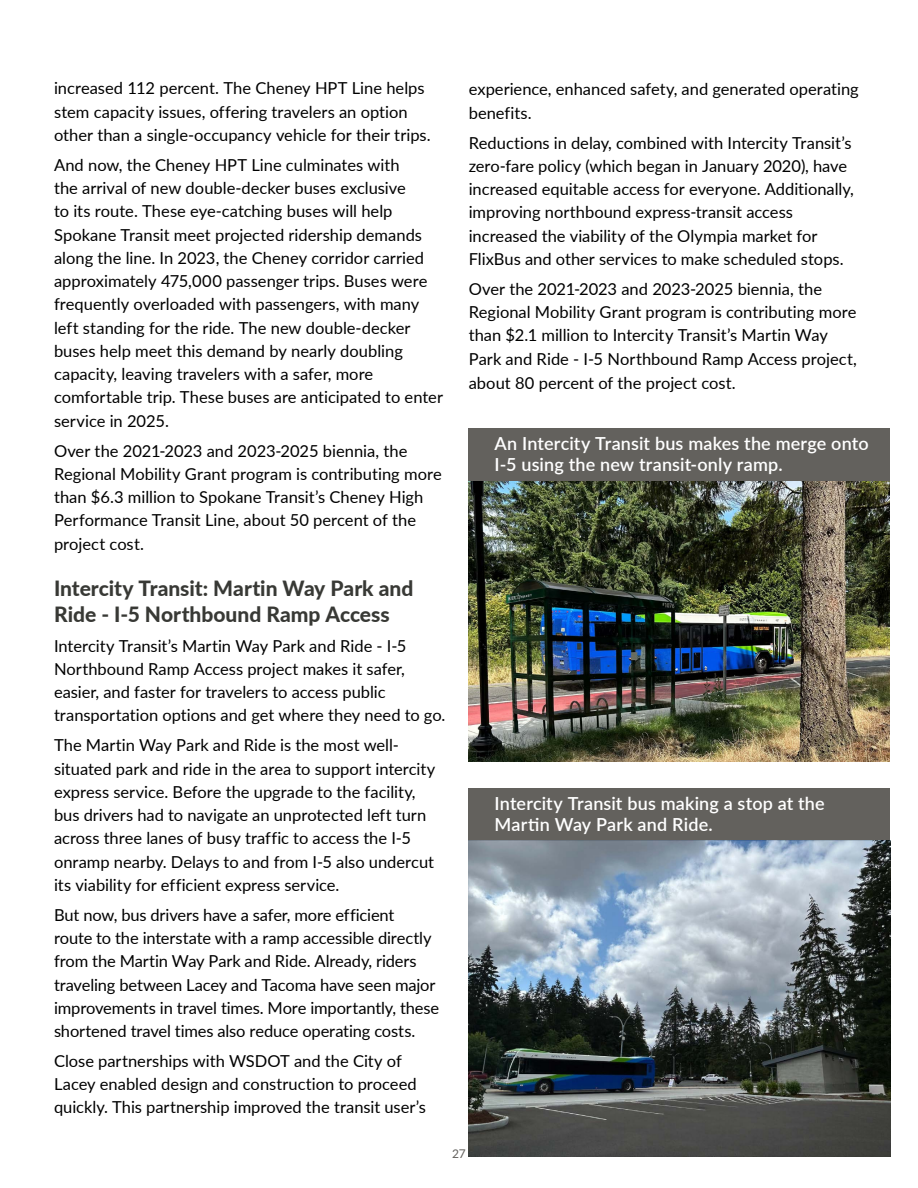
<style>
.page{position:relative;width:918px;height:1188px;background:#fff}
.page>*{position:absolute;margin:0;border:0;box-sizing:border-box;transform-origin:0 0}
.Subhead_2{font:800 21px/25.5px "Lato";color:#383935}
.Photo_caption{font:600 18px/21px "Lato";letter-spacing:.01em;color:#fff}
.Body_Copy{font:16.5px/23.2px "Lato";color:#000}
.t1{font:12px "Lato";color:#63615d}
</style>
<div class="page">
<div style="left:469px;top:428px;width:421px;height:54px;background:#63615d"></div>
<div style="left:469px;top:788px;width:421px;height:54px;background:#63615d"></div>
<img style="left:469px;top:481px;width:421px;height:281px">
<img style="left:469px;top:840px;width:421px;height:316px">
<p class="Body_Copy" style="left:54px;top:76px;width:378px">increased 112 percent. The Cheney HPT Line helps stem capacity issues, offering travelers an option other than a single-occupancy vehicle for their trips.</p>
<p class="Body_Copy" style="left:54px;top:152px;width:391px">And now, the Cheney HPT Line culminates with<br>the arrival of new double-decker buses exclusive<br>to its route. These eye-catching buses will help Spokane Transit meet projected ridership demands along the line. In 2023, the Cheney corridor carried approximately 475,000 passenger trips. Buses were frequently overloaded with passengers, with many left standing for the ride. The new double-decker buses help meet this demand by nearly doubling capacity, leaving travelers with a safer, more comfortable trip. These buses are anticipated to enter service in 2025.</p>
<p class="Body_Copy" style="left:54px;top:438px;width:389px">Over the 2021-2023 and 2023-2025 biennia, the Regional Mobility Grant program is contributing more than $6.3 million to Spokane Transit’s Cheney High Performance Transit Line, about 50 percent of the project cost.</p>
<p class="Subhead_2" style="left:54px;top:575px;width:361px">Intercity Transit: Martin Way Park and<br>Ride - I-5 Northbound Ramp Access</p>
<p class="Body_Copy" style="left:54px;top:633px;width:393px">Intercity Transit’s Martin Way Park and Ride - I-5<br>Northbound Ramp Access project makes it safer, easier, and faster for travelers to access public transportation options and get where they need to go.</p>
<p class="Body_Copy" style="left:54px;top:733px;width:383px">The Martin Way Park and Ride is the most well&shy;situated park and ride in the area to support intercity express service. Before the upgrade to the facility, bus drivers had to navigate an unprotected left turn across three lanes of busy traffic to access the I-5 onramp nearby. Delays to and from I-5 also undercut its viability for efficient express service.</p>
<p class="Body_Copy" style="left:54px;top:902px;width:387px">But now, bus drivers have a safer, more efficient<br>route to the interstate with a ramp accessible directly from the Martin Way Park and Ride. Already, riders traveling between Lacey and Tacoma have seen major improvements in travel times. More importantly, these shortened travel times also reduce operating costs.</p>
<p class="Body_Copy" style="left:54px;top:1049px;width:373px">Close partnerships with WSDOT and the City of<br>Lacey enabled design and construction to proceed quickly. This partnership improved the transit user’s</p>
<p class="Body_Copy" style="left:469px;top:77px;width:392px">experience, enhanced safety, and generated operating benefits.</p>
<p class="Body_Copy" style="left:469px;top:130px;width:387px">Reductions in delay, combined with Intercity Transit’s zero-fare policy (which began in January 2020), have increased equitable access for everyone. Additionally, improving northbound express-transit access increased the viability of the Olympia market for FlixBus and other services to make scheduled stops.</p>
<p class="Body_Copy" style="left:469px;top:276px;width:390px">Over the 2021-2023 and 2023-2025 biennia, the Regional Mobility Grant program is contributing more than $2.1 million to Intercity Transit’s Martin Way Park and Ride - I-5 Northbound Ramp Access project, about 80 percent of the project cost.</p>
<p class="Photo_caption" style="left:495px;top:432px;width:375px">An Intercity Transit bus makes the merge onto<br>I-5 using the new transit-only ramp.</p>
<p class="Photo_caption" style="left:495px;top:793px;width:332px">Intercity Transit bus making a stop at the<br>Martin Way Park and Ride.</p>
<p class="t1" style="left:452px;top:1145px;width:15px">27</p>
</div>
